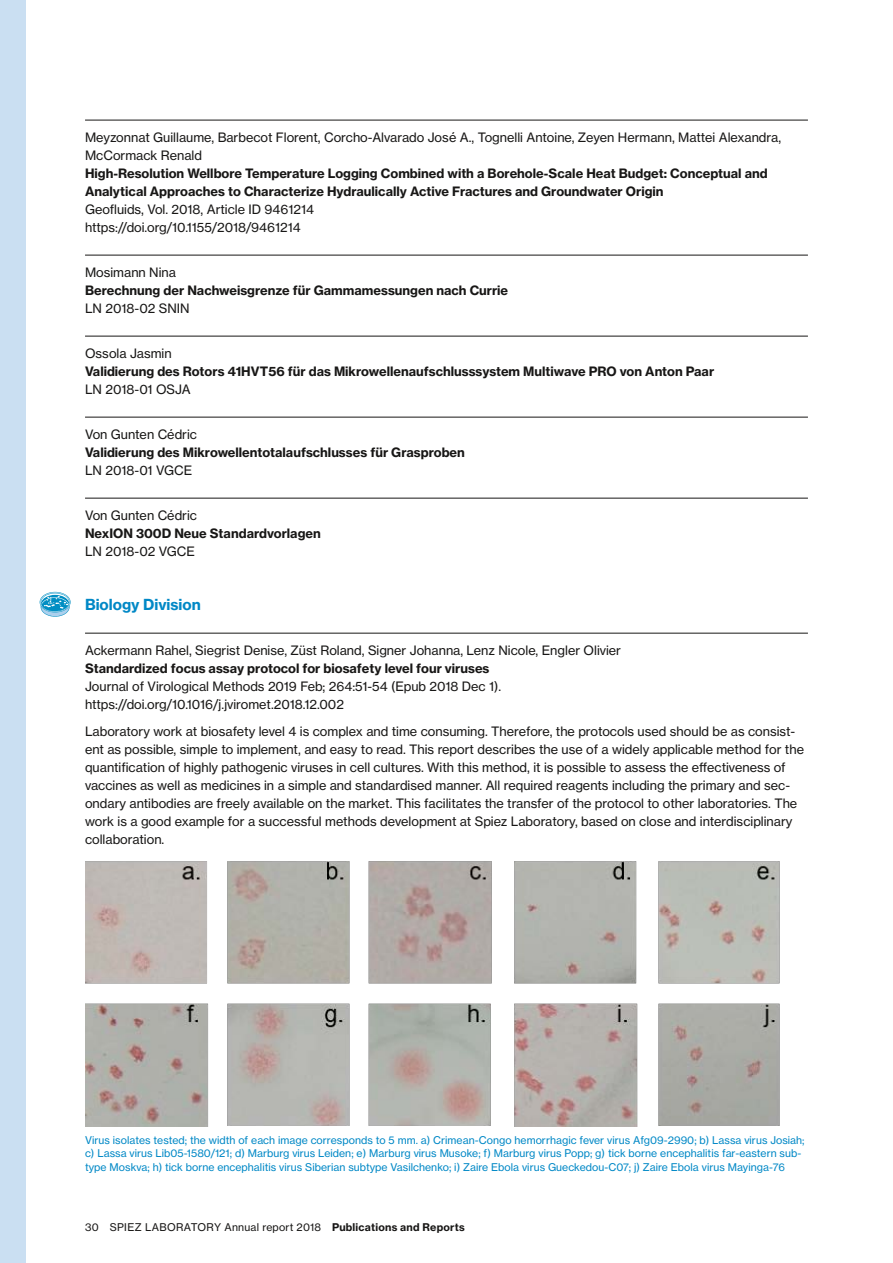
<style>
.page{position:relative;width:893px;height:1263px;background:#fff}
.page>*{position:absolute;margin:0;border:0;box-sizing:border-box;transform-origin:0 0}
.Anhang_Publikationen{font:15px "N Haas Grotesk TX Std 75 Bd";color:#0088c6}
.Anhang_Publikationen-2{font:12.75px/18px "N Haas Grotesk TX Std 55 Rg";color:#181716}
.Anhang_Publikationen-3{font:12.75px "N Haas Grotesk TX Std 75 Bd";color:#181716}
.Bildlegende{font:10.5px/13.5px "N Haas Grotesk TX Std 55 Rg";letter-spacing:.005em;color:#0088c6}
.t1{font:10.5px "N Haas Grotesk TX Std 55 Rg";letter-spacing:.02em;color:#181716}
.s1{font-family:"N Haas Grotesk TX Std 75 Bd"}
</style>
<div class="page">
<div style="left:0;top:0;width:26px;height:1263px;background:#cadff2"></div>
<hr style="left:85px;top:120px;width:723px;height:1px;background:#181716">
<hr style="left:85px;top:255px;width:723px;height:1px;background:#181716">
<hr style="left:85px;top:336px;width:723px;height:1px;background:#181716">
<hr style="left:85px;top:417px;width:723px;height:1px;background:#181716">
<hr style="left:85px;top:498px;width:723px;height:1px;background:#181716">
<hr style="left:85px;top:633px;width:723px;height:1px;background:#181716">
<svg style="left:40px;top:592px;width:31px;height:25px"></svg>
<img style="left:85px;top:861px;width:695px;height:266px">
<p class="Anhang_Publikationen-2" style="left:85px;top:128px;width:697px">Meyzonnat Guillaume, Barbecot Florent, Corcho-Alvarado José A., Tognelli Antoine, Zeyen Hermann, Mattei Alexandra,<br>McCormack Renald</p>
<p class="Anhang_Publikationen-3" style="left:85px;top:165px;width:684px">High-Resolution Wellbore Temperature Logging Combined with a Borehole-Scale Heat Budget: Conceptual and</p>
<p class="Anhang_Publikationen-3" style="left:85px;top:183px;width:580px">Analytical Approaches to Characterize Hydraulically Active Fractures and Groundwater Origin</p>
<p class="Anhang_Publikationen-2" style="left:85px;top:200px;width:231px">Geofluids, Vol. 2018, Article ID 9461214</p>
<p class="Anhang_Publikationen-2" style="left:85px;top:218px;width:217px">https://doi.org/10.1155/2018/9461214</p>
<p class="Anhang_Publikationen-2" style="left:85px;top:263px;width:92px">Mosimann Nina</p>
<p class="Anhang_Publikationen-3" style="left:85px;top:282px;width:425px">Berechnung der Nachweisgrenze für Gammamessungen nach Currie</p>
<p class="Anhang_Publikationen-2" style="left:85px;top:299px;width:106px">LN 2018-02 SNIN</p>
<p class="Anhang_Publikationen-2" style="left:85px;top:344px;width:88px">Ossola Jasmin</p>
<p class="Anhang_Publikationen-3" style="left:85px;top:363px;width:631px">Validierung des Rotors 41HVT56 für das Mikrowellenaufschlusssystem Multiwave PRO von Anton Paar</p>
<p class="Anhang_Publikationen-2" style="left:85px;top:380px;width:107px">LN 2018-01 OSJA</p>
<p class="Anhang_Publikationen-2" style="left:85px;top:425px;width:114px">Von Gunten Cédric</p>
<p class="Anhang_Publikationen-3" style="left:85px;top:444px;width:381px">Validierung des Mikrowellentotalaufschlusses für Grasproben</p>
<p class="Anhang_Publikationen-2" style="left:85px;top:461px;width:109px">LN 2018-01 VGCE</p>
<p class="Anhang_Publikationen-2" style="left:85px;top:506px;width:114px">Von Gunten Cédric</p>
<p class="Anhang_Publikationen-3" style="left:85px;top:525px;width:237px">NexION 300D Neue Standardvorlagen</p>
<p class="Anhang_Publikationen-2" style="left:85px;top:542px;width:111px">LN 2018-02 VGCE</p>
<p class="Anhang_Publikationen" style="left:85px;top:595px;width:117px">Biology Division</p>
<p class="Anhang_Publikationen-2" style="left:85px;top:641px;width:538px">Ackermann Rahel, Siegrist Denise, Züst Roland, Signer Johanna, Lenz Nicole, Engler Olivier</p>
<p class="Anhang_Publikationen-3" style="left:85px;top:660px;width:406px">Standardized focus assay protocol for biosafety level four viruses</p>
<p class="Anhang_Publikationen-2" style="left:85px;top:677px;width:418px">Journal of Virological Methods 2019 Feb; 264:51-54 (Epub 2018 Dec 1).</p>
<p class="Anhang_Publikationen-2" style="left:85px;top:695px;width:260px">https://doi.org/10.1016/j.jviromet.2018.12.002</p>
<p class="Anhang_Publikationen-2" style="left:85px;top:722px;width:720px">Laboratory work at biosafety level 4 is complex and time consuming. Therefore, the protocols used should be as consist&shy;ent as possible, simple to implement, and easy to read. This report describes the use of a widely applicable method for the quantification of highly pathogenic viruses in cell cultures. With this method, it is possible to assess the effectiveness of vaccines as well as medicines in a simple and standardised manner. All required reagents including the primary and sec&shy;ondary antibodies are freely available on the market. This facilitates the transfer of the protocol to other laboratories. The work is a good example for a successful methods development at Spiez Laboratory, based on close and interdisciplinary collaboration.</p>
<p class="Bildlegende" style="left:85px;top:1133px;width:721px">Virus isolates tested; the width of each image corresponds to 5 mm. a) Crimean-Congo hemorrhagic fever virus Afg09-2990; b) Lassa virus Josiah; c) Lassa virus Lib05-1580/121; d) Marburg virus Leiden; e) Marburg virus Musoke; f) Marburg virus Popp; g) tick borne encephalitis far-eastern sub&shy;type Moskva; h) tick borne encephalitis virus Siberian subtype Vasilchenko; i) Zaire Ebola virus Gueckedou-C07; j) Zaire Ebola virus Mayinga-76</p>
<p class="t1" style="left:85px;top:1220px;width:381px">30 SPIEZ LABORATORY Annual report 2018 <span class="s1">Publications and Reports</span></p>
</div>
